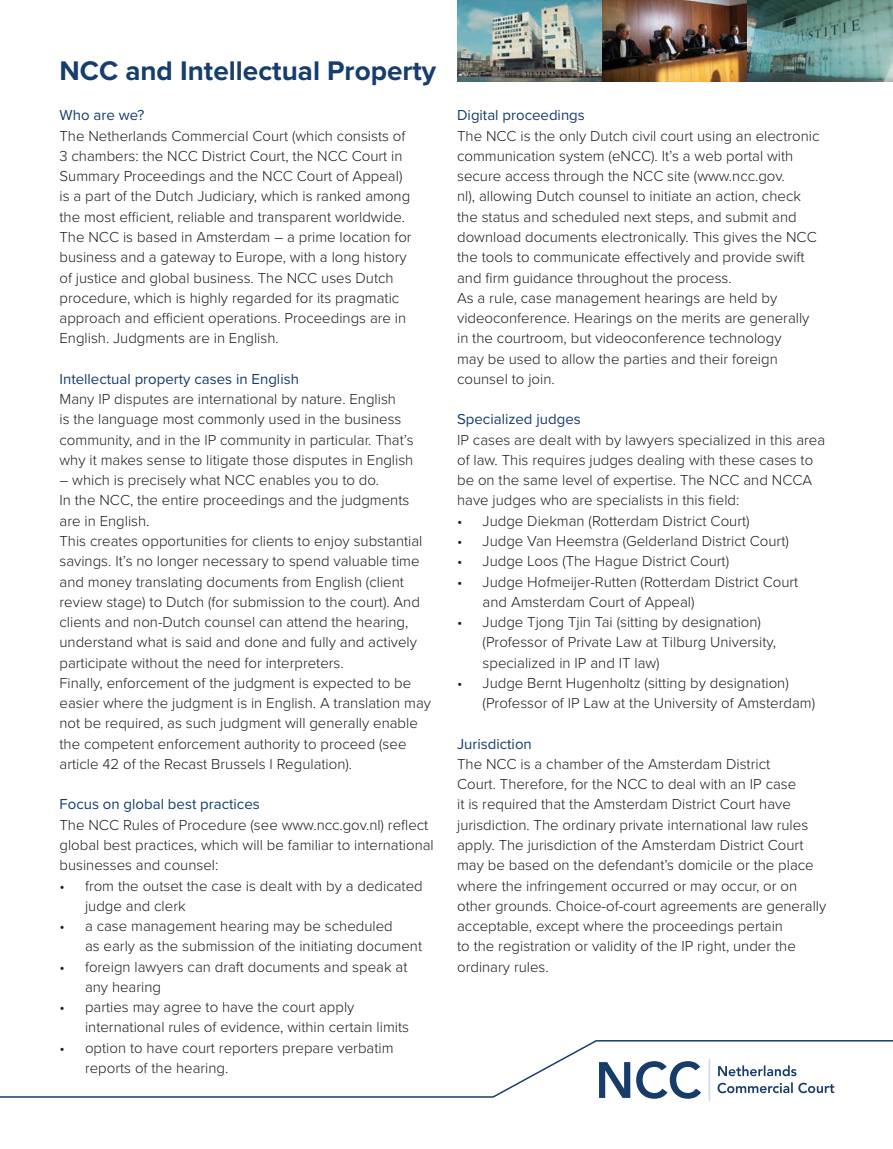
<style>
.page{position:relative;width:893px;height:1149px;background:#fff}
.page>*{position:absolute;margin:0;border:0;box-sizing:border-box;transform-origin:0 0}
.t1{font:700 27.9px "Proxima Nova";color:#163d6e}
.t2{font:300 15px/20.2px "Proxima Nova";color:#1d1d1b}
.t3{font:15px "Proxima Nova";color:#163d6e}
</style>
<div class="page">
<img style="left:457px;top:0;width:436px;height:81px">
<svg style="left:0;top:1040px;width:893px;height:61px"></svg>
<hr style="left:709px;top:1059px;width:1px;height:40px;background:#ced9e6">
<svg style="left:599px;top:1061px;width:31px;height:36px"></svg>
<svg style="left:636px;top:1060px;width:65px;height:38px"></svg>
<svg style="left:718px;top:1064px;width:78px;height:11px"></svg>
<svg style="left:718px;top:1081px;width:116px;height:11px"></svg>
<h1 class="t1" style="left:60px;top:50px;width:378px">NCC and Intellectual Property</h1>
<h2 class="t3" style="left:60px;top:104px;width:86px">Who are we?</h2>
<p class="t2" style="left:60px;top:125px;width:354px">The Netherlands Commercial Court (which consists of 3 chambers: the NCC District Court, the NCC Court in Summary Proceedings and the NCC Court of Appeal) is a part of the Dutch Judiciary, which is ranked among the most efficient, reliable and transparent worldwide.<br>The NCC is based in Amsterdam – a prime location for business and a gateway to Europe, with a long history of justice and global business. The NCC uses Dutch procedure, which is highly regarded for its pragmatic approach and efficient operations. Proceedings are in English. Judgments are in English.</p>
<h2 class="t3" style="left:60px;top:367px;width:241px">Intellectual property cases in English</h2>
<p class="t2" style="left:60px;top:388px;width:356px">Many IP disputes are international by nature. English<br>is the language most commonly used in the business community, and in the IP community in particular. That’s why it makes sense to litigate those disputes in English</p>
<p class="t2" style="left:60px;top:469px;width:373px">– which is precisely what NCC enables you to do.<br>In the NCC, the entire proceedings and the judgments are in English.<br>This creates opportunities for clients to enjoy substantial savings. It’s no longer necessary to spend valuable time and money translating documents from English (client review stage) to Dutch (for submission to the court). And clients and non-Dutch counsel can attend the hearing, understand what is said and done and fully and actively participate without the need for interpreters.<br>Finally, enforcement of the judgment is expected to be easier where the judgment is in English. A translation may not be required, as such judgment will generally enable the competent enforcement authority to proceed (see article 42 of the Recast Brussels I Regulation).</p>
<h2 class="t3" style="left:60px;top:793px;width:202px">Focus on global best practices</h2>
<p class="t2" style="left:60px;top:813px;width:376px">The NCC Rules of Procedure (see www.ncc.gov.nl) reflect global best practices, which will be familiar to international businesses and counsel:</p>
<p class="t2" style="left:85px;top:874px;width:339px;text-indent:-26px">• from the outset the case is dealt with by a dedicated judge and clerk</p>
<p class="t2" style="left:85px;top:914px;width:339px;text-indent:-26px">• a case management hearing may be scheduled<br>as early as the submission of the initiating document</p>
<p class="t2" style="left:85px;top:955px;width:324px;text-indent:-26px">• foreign lawyers can draft documents and speak at any hearing</p>
<p class="t2" style="left:85px;top:995px;width:326px;text-indent:-26px">• parties may agree to have the court apply international rules of evidence, within certain limits</p>
<p class="t2" style="left:85px;top:1036px;width:310px;text-indent:-26px">• option to have court reporters prepare verbatim reports of the hearing.</p>
<h2 class="t3" style="left:457px;top:104px;width:129px">Digital proceedings</h2>
<p class="t2" style="left:457px;top:125px;width:364px">The NCC is the only Dutch civil court using an electronic communication system (eNCC). It’s a web portal with secure access through the NCC site (www.ncc.gov.<br>nl), allowing Dutch counsel to initiate an action, check the status and scheduled next steps, and submit and download documents electronically. This gives the NCC the tools to communicate effectively and provide swift and firm guidance throughout the process.<br>As a rule, case management hearings are held by videoconference. Hearings on the merits are generally in the courtroom, but videoconference technology<br>may be used to allow the parties and their foreign counsel to join.</p>
<h2 class="t3" style="left:457px;top:408px;width:125px">Specialized judges</h2>
<p class="t2" style="left:457px;top:428px;width:370px">IP cases are dealt with by lawyers specialized in this area of law. This requires judges dealing with these cases to be on the same level of expertise. The NCC and NCCA have judges who are specialists in this field:</p>
<p class="t2" style="left:457px;top:509px;width:294px">• Judge Diekman (Rotterdam District Court)</p>
<p class="t2" style="left:457px;top:530px;width:333px">• Judge Van Heemstra (Gelderland District Court)</p>
<p class="t2" style="left:457px;top:550px;width:273px">• Judge Loos (The Hague District Court)</p>
<p class="t2" style="left:483px;top:570px;width:317px;text-indent:-26px">• Judge Hofmeijer-Rutten (Rotterdam District Court and Amsterdam Court of Appeal)</p>
<p class="t2" style="left:483px;top:611px;width:295px;text-indent:-26px">• Judge Tjong Tjin Tai (sitting by designation) (Professor of Private Law at Tilburg University, specialized in IP and IT law)</p>
<p class="t2" style="left:483px;top:671px;width:334px;text-indent:-26px">• Judge Bernt Hugenholtz (sitting by designation) (Professor of IP Law at the University of Amsterdam)</p>
<h2 class="t3" style="left:457px;top:732px;width:76px">Jurisdiction</h2>
<p class="t2" style="left:457px;top:752px;width:371px">The NCC is a chamber of the Amsterdam District<br>Court. Therefore, for the NCC to deal with an IP case<br>it is required that the Amsterdam District Court have jurisdiction. The ordinary private international law rules apply. The jurisdiction of the Amsterdam District Court may be based on the defendant’s domicile or the place where the infringement occurred or may occur, or on other grounds. Choice-of-court agreements are generally acceptable, except where the proceedings pertain<br>to the registration or validity of the IP right, under the ordinary rules.</p>
</div>
